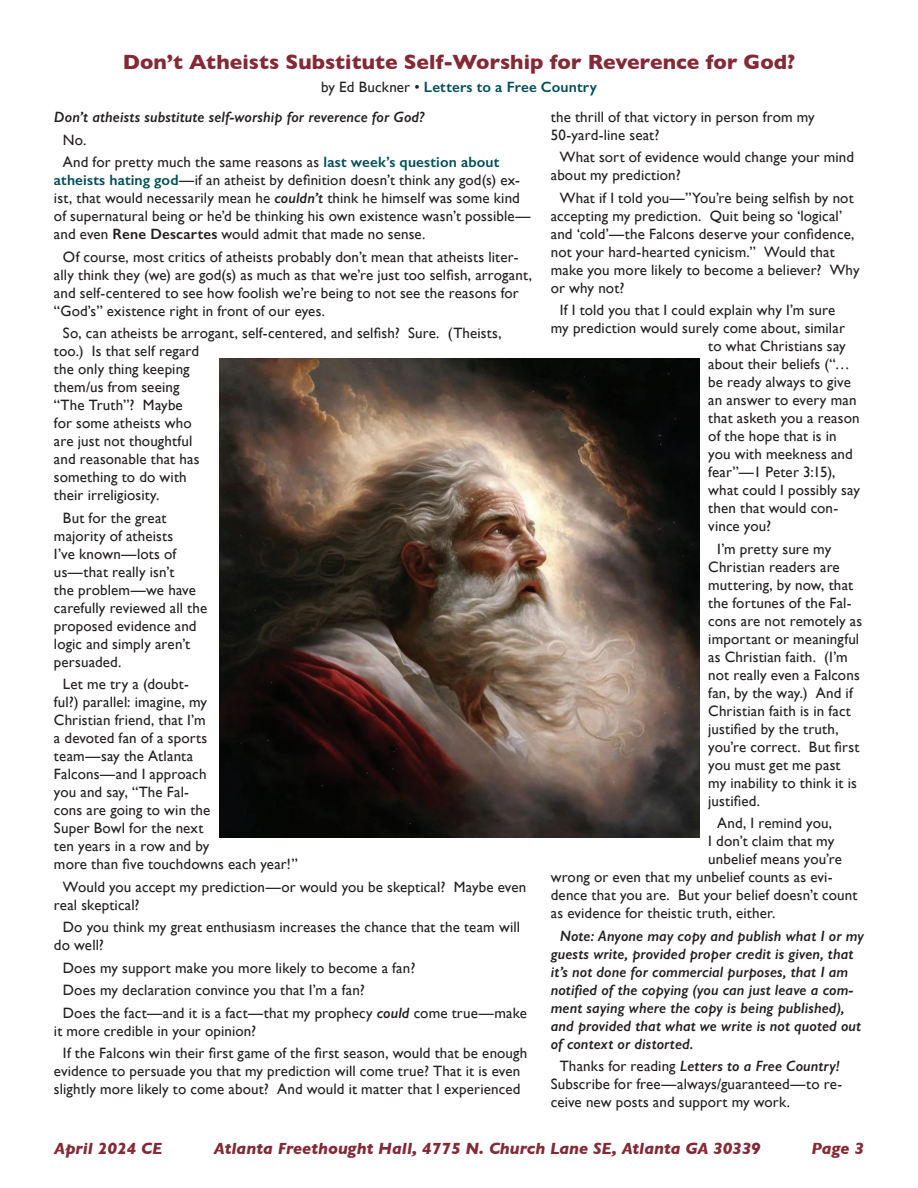
<style>
.page{position:relative;width:918px;height:1188px;background:#fff}
.page>*{position:absolute;margin:0;border:0;box-sizing:border-box;transform-origin:0 0}
.t1{font:700 21px "Gill Sans";letter-spacing:.005em;color:#842936}
.t2{font:italic 700 16.5px "Gill Sans";color:#842936}
.t3{font:15px/18px "Gill Sans";letter-spacing:.01em;color:#231f20}
.t4{font:italic 600 15px/18px "Gill Sans";letter-spacing:.005em;color:#231f20}
.s1{font-weight:400;font-style:normal}
.s2{font-style:normal;color:#004e59}
.s3{font-weight:600;color:#004e59}
.s4{font-weight:600;font-style:italic}
.s5{font-weight:600}
</style>
<div class="page">
<img style="left:220px;top:358px;width:479px;height:480px">
<h1 class="t1" style="left:123px;top:45px;width:674px">Don’t Atheists Substitute Self-Worship for Reverence for God?</h1>
<p class="t4" style="left:54px;top:71px;width:544px;line-height:30.9px;text-indent:267px"><span class="s1">by Ed Buckner •</span> <span class="s2">Letters to a Free Country<br></span>Don’t atheists substitute self-worship for reverence for God?</p>
<p class="t3" style="left:63px;top:129px;width:438px;line-height:22.5px">No.<br>And for pretty much the same reasons as <span class="s3">last week’s question about</span></p>
<p class="t3" style="left:54px;top:171px;width:478px"><span class="s3">atheists hating god</span>—if an atheist by definition doesn’t think any god(s) ex&shy;ist, that would necessarily mean he <span class="s4">couldn’t</span> think he himself was some kind of supernatural being or he’d be thinking his own existence wasn’t possible— and even <span class="s5">Rene Descartes</span> would admit that made no sense.</p>
<p class="t3" style="left:54px;top:248px;width:480px;text-indent:9px">Of course, most critics of atheists probably don’t mean that atheists liter&shy;ally think they (we) are god(s) as much as that we’re just too selfish, arrogant, and self-centered to see how foolish we’re being to not see the reasons for “God’s” existence right in front of our eyes.</p>
<p class="t3" style="left:54px;top:324px;width:449px;text-indent:9px">So, can atheists be arrogant, self-centered, and selfish? Sure. (Theists, too.) Is that self regard<br>the only thing keeping<br>them/us from seeing<br>“The Truth”? Maybe<br>for some atheists who<br>are just not thoughtful<br>and reasonable that has<br>something to do with<br>their irreligiosity.</p>
<p class="t3" style="left:54px;top:509px;width:155px;text-indent:9px">But for the great majority of atheists<br>I’ve known—lots of us—that really isn’t<br>the problem—we have carefully reviewed all the proposed evidence and logic and simply aren’t persuaded.</p>
<p class="t3" style="left:54px;top:675px;width:245px;text-indent:9px">Let me try a (doubt-<br>ful?) parallel: imagine, my<br>Christian friend, that I’m<br>a devoted fan of a sports<br>team—say the Atlanta<br>Falcons—and I approach<br>you and say, “The Fal-<br>cons are going to win the<br>Super Bowl for the next<br>ten years in a row and by<br>more than five touchdowns each year!”</p>
<p class="t3" style="left:54px;top:878px;width:474px;text-indent:9px">Would you accept my prediction—or would you be skeptical? Maybe even real skeptical?</p>
<p class="t3" style="left:54px;top:918px;width:468px;text-indent:9px">Do you think my great enthusiasm increases the chance that the team will do well?</p>
<p class="t3" style="left:63px;top:957px;width:465px;line-height:22.5px">Does my support make you more likely to become a fan?<br>Does my declaration convince you that I’m a fan?<br>Does the fact—and it is a fact—that my prophecy <span class="s4">could</span> come true—make</p>
<p class="t3" style="left:63px;top:1020px;width:466px;line-height:22.5px;text-indent:-9px">it more credible in your opinion?<br>If the Falcons win their first game of the first season, would that be enough</p>
<p class="t3" style="left:54px;top:1062px;width:468px">evidence to persuade you that my prediction will come true? That it is even slightly more likely to come about? And would it matter that I experienced</p>
<p class="t3" style="left:551px;top:108px;width:266px">the thrill of that victory in person from my<br>50-yard-line seat?</p>
<p class="t3" style="left:551px;top:148px;width:305px;text-indent:9px">What sort of evidence would change your mind about my prediction?</p>
<p class="t3" style="left:551px;top:189px;width:310px;text-indent:9px">What if I told you—”You’re being selfish by not accepting my prediction. Quit being so ‘logical’ and ‘cold’—the Falcons deserve your confidence, not your hard-hearted cynicism.” Would that make you more likely to become a believer? Why or why not?</p>
<p class="t3" style="left:560px;top:301px;width:277px">If I told you that I could explain why I’m sure</p>
<p class="t3" style="left:551px;top:319px;width:296px">my prediction would surely come about, similar</p>
<p class="t3" style="left:708px;top:337px;width:139px">to what Christians say</p>
<p class="t3" style="left:708px;top:355px;width:143px">about their beliefs (“…</p>
<p class="t3" style="left:708px;top:373px;width:144px">be ready always to give</p>
<p class="t3" style="left:708px;top:391px;width:150px">an answer to every man</p>
<p class="t3" style="left:708px;top:409px;width:153px">that asketh you a reason</p>
<p class="t3" style="left:708px;top:427px;width:130px">of the hope that is in</p>
<p class="t3" style="left:708px;top:445px;width:146px">you with meekness and</p>
<p class="t3" style="left:708px;top:463px;width:129px">fear”—1 Peter 3:15),</p>
<p class="t3" style="left:708px;top:481px;width:153px">what could I possibly say</p>
<p class="t3" style="left:708px;top:499px;width:132px">then that would con-</p>
<p class="t3" style="left:708px;top:517px;width:64px">vince you?</p>
<p class="t3" style="left:708px;top:540px;width:156px;text-indent:9px">I’m pretty sure my<br>Christian readers are muttering, by now, that the fortunes of the Fal&shy;cons are not remotely as important or meaningful as Christian faith. (I’m not really even a Falcons fan, by the way.) And if<br>Christian faith is in fact justified by the truth, you’re correct. But first you must get me past my inability to think it is justified.</p>
<p class="t3" style="left:717px;top:814px;width:116px">And, I remind you,</p>
<p class="t3" style="left:708px;top:832px;width:128px">I don’t claim that my</p>
<p class="t3" style="left:708px;top:850px;width:135px">unbelief means you’re</p>
<p class="t3" style="left:551px;top:868px;width:283px">wrong or even that my unbelief counts as evi-</p>
<p class="t3" style="left:551px;top:886px;width:308px">dence that you are. But your belief doesn’t count</p>
<p class="t3" style="left:551px;top:904px;width:226px">as evidence for theistic truth, either.</p>
<p class="t4" style="left:551px;top:927px;width:315px;text-indent:9px">Note: Anyone may copy and publish what I or my guests write, provided proper credit is given, that it’s not done for commercial purposes, that I am notified of the copying (you can just leave a com&shy;ment saying where the copy is being published), and provided that what we write is not quoted out of context or distorted.</p>
<p class="t3" style="left:551px;top:1057px;width:293px;text-indent:9px">Thanks for reading <span class="s4">Letters to a Free Country!<br></span>Subscribe for free—always/guaranteed—to re&shy;ceive new posts and support my work.</p>
<p class="t2" style="left:54px;top:1139px;width:110px">April 2024 CE</p>
<p class="t2" style="left:214px;top:1139px;width:549px">Atlanta Freethought Hall, 4775 N. Church Lane SE, Atlanta GA 30339</p>
<p class="t2" style="left:811px;top:1139px;width:54px">Page 3</p>
</div>
